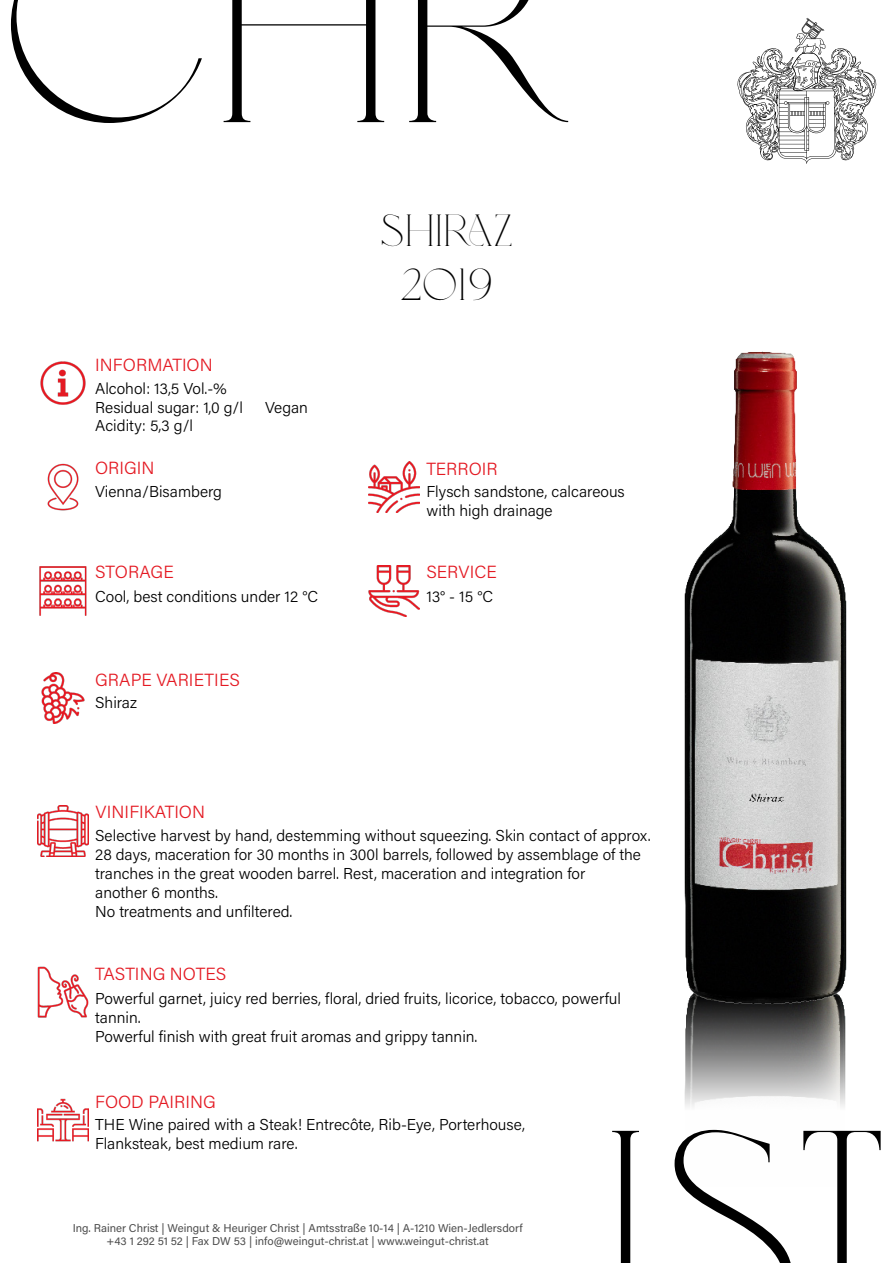
<style>
.page{position:relative;width:893px;height:1263px;background:#fff}
.page>*{position:absolute;margin:0;border:0;box-sizing:border-box;transform-origin:0 0}
.t1{font:278.25px "Love";color:#000}
.t2{font:45px "Love";color:#000}
.t3{font:300 17.55px "Acumin Pro";color:#e41a23}
.t4{font:300 15.75px/18.9px "Acumin Pro";color:#000}
.t5{font:11.4px "Acumin Pro";color:#4d4d4d}
</style>
<div class="page">
<svg style="left:737px;top:18px;width:140px;height:146px"></svg>
<img style="left:684px;top:1005px;width:162px;height:102px">
<img style="left:684px;top:351px;width:163px;height:654px">
<img style="left:40px;top:361px;width:46px;height:44px">
<img style="left:369px;top:462px;width:51px;height:50px">
<img style="left:47px;top:463px;width:32px;height:48px">
<img style="left:39px;top:566px;width:48px;height:50px">
<img style="left:369px;top:565px;width:51px;height:51px">
<img style="left:38px;top:967px;width:50px;height:51px">
<img style="left:38px;top:805px;width:50px;height:51px">
<img style="left:41px;top:672px;width:44px;height:51px">
<img style="left:38px;top:1098px;width:50px;height:44px">
<p class="t1" style="left:0;top:-118px;width:865px">CHRIST</p>
<p class="t3" style="left:95px;top:353px;width:119px">INFORMATION</p>
<p class="t4" style="left:95px;top:378px;width:133px">Alcohol: 13,5 Vol.-%</p>
<p class="t4" style="left:95px;top:397px;width:149px">Residual sugar: 1,0 g/l</p>
<p class="t4" style="left:95px;top:416px;width:100px">Acidity: 5,3 g/l</p>
<p class="t4" style="left:265px;top:397px;width:44px">Vegan</p>
<p class="t2" style="left:380px;top:207px;width:135px">SHIRAZ</p>
<p class="t2" style="left:400px;top:261px;width:95px">2019</p>
<p class="t3" style="left:95px;top:456px;width:61px">ORIGIN</p>
<p class="t3" style="left:426px;top:456px;width:73px">TERROIR</p>
<p class="t4" style="left:95px;top:481px;width:128px">Vienna/Bisamberg</p>
<p class="t4" style="left:427px;top:481px;width:200px">Flysch sandstone, calcareous with high drainage</p>
<p class="t3" style="left:95px;top:560px;width:80px">STORAGE</p>
<p class="t3" style="left:426px;top:560px;width:72px">SERVICE</p>
<p class="t4" style="left:95px;top:586px;width:225px">Cool, best conditions under 12 °C</p>
<p class="t4" style="left:426px;top:586px;width:68px">13° - 15 °C</p>
<p class="t3" style="left:95px;top:667px;width:146px">GRAPE VARIETIES</p>
<p class="t4" style="left:95px;top:693px;width:43px">Shiraz</p>
<p class="t3" style="left:96px;top:800px;width:111px">VINIFIKATION</p>
<p class="t4" style="left:95px;top:826px;width:557px">Selective harvest by hand, destemming without squeezing. Skin contact of approx.<br>28 days, maceration for 30 months in 300l barrels, followed by assemblage of the tranches in the great wooden barrel. Rest, maceration and integration for</p>
<p class="t4" style="left:95px;top:882px;width:125px">another 6 months.</p>
<p class="t4" style="left:95px;top:901px;width:199px">No treatments and unfiltered.</p>
<p class="t3" style="left:95px;top:962px;width:133px">TASTING NOTES</p>
<p class="t4" style="left:95px;top:988px;width:527px">Powerful garnet, juicy red berries, floral, dried fruits, licorice, tobacco, powerful tannin.</p>
<p class="t4" style="left:95px;top:1026px;width:384px">Powerful finish with great fruit aromas and grippy tannin.</p>
<p class="t3" style="left:95px;top:1089px;width:122px">FOOD PAIRING</p>
<p class="t4" style="left:95px;top:1115px;width:431px">THE Wine paired with a Steak! Entrecôte, Rib-Eye, Porterhouse,</p>
<p class="t4" style="left:95px;top:1134px;width:204px">Flanksteak, best medium rare.</p>
<p class="t1" style="left:28px;top:1085px;width:865px">CHRIST</p>
<p class="t5" style="left:73px;top:1219px;width:451px">Ing. Rainer Christ | Weingut &amp; Heuriger Christ | Amtsstraße 10-14 | A-1210 Wien-Jedlersdorf</p>
<p class="t5" style="left:106px;top:1233px;width:384px">+43 1 292 51 52 | Fax DW 53 | info@weingut-christ.at | www.weingut-christ.at</p>
</div>
